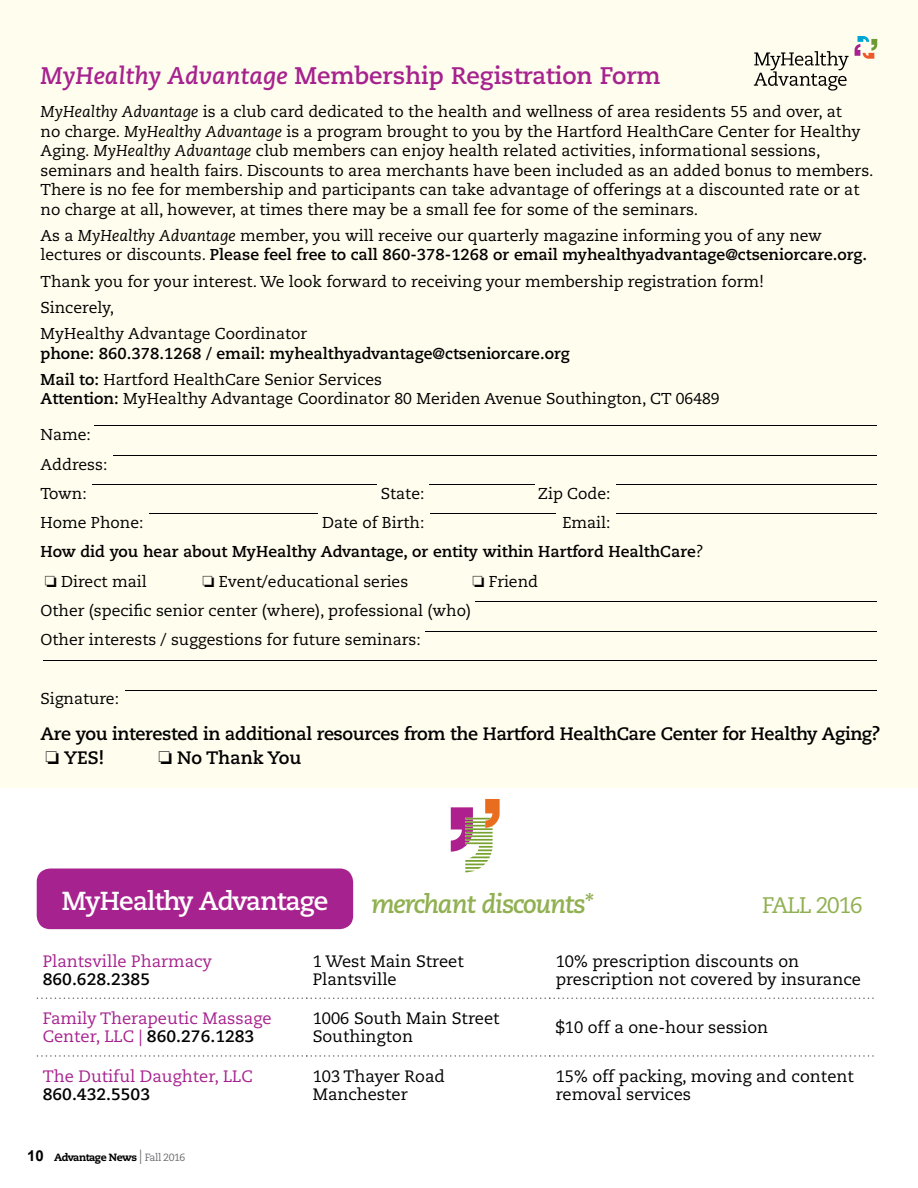
<style>
.page{position:relative;width:918px;height:1188px;background:#fff}
.page>*{position:absolute;margin:0;border:0;box-sizing:border-box;transform-origin:0 0}
.t1{font:700 25.95px "Caecilia LT Std";letter-spacing:-.035em;color:#fff}
.t2{font:italic 700 25.95px "Caecilia LT Std";letter-spacing:-.045em;color:#90b051}
.t3{font:700 24px "Caecilia LT Std";color:#a6228e}
.t4{font:22.5px "Caecilia LT Std";letter-spacing:-.045em;color:#90b051}
.t5{font:700 18px/24px "Caecilia LT Std";letter-spacing:-.02em;color:#000}
.t6{font:700 18px "Caecilia LT Std";color:#000}
.t7{font:16.5px/18px "Caecilia LT Std";color:#000}
.t8{font:16.5px/18px "Caecilia LT Std";color:#a6228e}
.t9{font:700 16.5px "Caecilia LT Std";color:#000}
.t10{font:15.75px/19.5px "Caecilia LT Std";color:#000}
.t11{font:700 15.75px/29.2px "Caecilia LT Std";color:#000}
.t12{font:800 10.5px "Caecilia LT Std";letter-spacing:-.045em;color:#000}
.s1{font-style:italic}
.s2{font-weight:700}
.s3{font-weight:400}
.s4{font-weight:700;color:#000}
.s5{font-family:"Arial";font-weight:700;font-size:15px}
.s6{font-family:"Arial Narrow";font-weight:400;font-size:19.95px;color:#6d6e71}
.s7{font-weight:400;color:#6d6e71}
</style>
<div class="page">
<div style="left:0;top:0;width:918px;height:787px;background:#fffdee"></div>
<svg style="left:37px;top:998px;width:837px;height:1px"></svg>
<svg style="left:37px;top:1055px;width:837px;height:2px"></svg>
<hr style="left:94px;top:425px;width:804px;height:1px;background:#000">
<hr style="left:113px;top:455px;width:787px;height:1px;background:#000">
<hr style="left:92px;top:484px;width:804px;height:1px;background:#000">
<hr style="left:149px;top:513px;width:749px;height:1px;background:#000">
<hr style="left:475px;top:602px;width:423px;height:1px;background:#000">
<hr style="left:426px;top:631px;width:472px;height:1px;background:#000">
<hr style="left:43px;top:660px;width:855px;height:1px;background:#000">
<hr style="left:125px;top:690px;width:773px;height:1px;background:#000">
<div style="left:878px;top:410px;width:33px;height:284px;background:#fffdee"></div>
<div style="left:556px;top:499px;width:60px;height:21px;background:#fffdee"></div>
<div style="left:535px;top:469px;width:81px;height:21px;background:#fffdee"></div>
<div style="left:319px;top:498px;width:111px;height:21px;background:#fffdee"></div>
<div style="left:377px;top:469px;width:52px;height:21px;background:#fffdee"></div>
<svg style="left:754px;top:51px;width:95px;height:40px"></svg>
<svg style="left:855px;top:36px;width:22px;height:23px"></svg>
<div style="left:37px;top:868px;width:316px;height:61px;background:#a6228e;border-radius:13px"></div>
<svg style="left:450px;top:799px;width:50px;height:74px"></svg>
<h2 class="t3" style="left:40px;top:62px;width:622px"><span class="s1">MyHealthy Advantage</span> Membership Registration Form</h2>
<p class="t10" style="left:40px;top:102px;width:835px"><span class="s1">MyHealthy Advantage</span> is a club card dedicated to the health and wellness of area residents 55 and over, at<br>no charge. <span class="s1">MyHealthy Advantage</span> is a program brought to you by the Hartford HealthCare Center for Healthy Aging. <span class="s1">MyHealthy Advantage</span> club members can enjoy health related activities, informational sessions, seminars and health fairs. Discounts to area merchants have been included as an added bonus to members.<br>There is no fee for membership and participants can take advantage of offerings at a discounted rate or at no charge at all, however, at times there may be a small fee for some of the seminars.</p>
<p class="t10" style="left:40px;top:226px;width:828px">As a <span class="s1">MyHealthy Advantage</span> member, you will receive our quarterly magazine informing you of any new lectures or discounts. <span class="s2">Please feel free to call 860-378-1268 or email myhealthyadvantage@ctseniorcare.org.</span></p>
<p class="t10" style="left:40px;top:268px;width:725px;line-height:26.2px">Thank you for your interest. We look forward to receiving your membership registration form!<br>Sincerely,<br>MyHealthy Advantage Coordinator</p>
<p class="t11" style="left:40px;top:340px;width:531px;line-height:26.2px">phone: 860.378.1268 / email: myhealthyadvantage@ctseniorcare.org<br>Mail to: <span class="s3">Hartford HealthCare Senior Services</span></p>
<p class="t10" style="left:40px;top:389px;width:681px"><span class="s2">Attention:</span> MyHealthy Advantage Coordinator 80 Meriden Avenue Southington, CT 06489</p>
<p class="t10" style="left:40px;top:421px;width:68px;line-height:29.2px">Name:<br>Address:<br>Town:</p>
<p class="t10" style="left:381px;top:484px;width:45px">State:</p>
<p class="t10" style="left:538px;top:484px;width:74px">Zip Code:</p>
<p class="t11" style="left:40px;top:508px;width:665px;text-indent:522px"><span class="s3">Email:<br></span>How did you hear about MyHealthy Advantage, or entity within Hartford HealthCare<span class="s3">? </span>❏ <span class="s3">Direct mail</span></p>
<p class="t10" style="left:40px;top:513px;width:105px">Home Phone:</p>
<p class="t10" style="left:322px;top:513px;width:104px">Date of Birth:</p>
<p class="t10" style="left:202px;top:572px;width:207px">❏ Event/educational series</p>
<p class="t10" style="left:472px;top:572px;width:67px">❏ Friend</p>
<p class="t10" style="left:40px;top:596px;width:432px;line-height:29.2px">Other (specific senior center (where), professional (who)<br>Other interests / suggestions for future seminars:</p>
<p class="t10" style="left:40px;top:689px;width:80px">Signature:</p>
<p class="t5" style="left:40px;top:722px;width:842px">Are you interested in additional resources from the Hartford HealthCare Center for Healthy Aging? ❏ YES!</p>
<p class="t6" style="left:159px;top:747px;width:144px">❏ No Thank You</p>
<h1 class="t1" style="left:62px;top:886px;width:268px">MyHealthy Advantage</h1>
<h1 class="t2" style="left:371px;top:888px;width:224px">merchant discounts*</h1>
<h3 class="t4" style="left:762px;top:892px;width:102px">FALL 2016</h3>
<p class="t8" style="left:43px;top:952px;width:171px">Plantsville Pharmacy</p>
<p class="t9" style="left:43px;top:969px;width:109px">860.628.2385</p>
<p class="t7" style="left:313px;top:952px;width:153px">1 West Main Street<br>Plantsville</p>
<p class="t7" style="left:556px;top:952px;width:307px">10% prescription discounts on prescription not covered by insurance</p>
<p class="t8" style="left:43px;top:1010px;width:230px">Family Therapeutic Massage<br>Center, LLC | <span class="s4">860.276.1283</span></p>
<p class="t7" style="left:313px;top:1010px;width:188px">1006 South Main Street<br>Southington</p>
<p class="t7" style="left:556px;top:1019px;width:214px">$10 off a one-hour session</p>
<p class="t8" style="left:43px;top:1068px;width:211px">The Dutiful Daughter, LLC</p>
<p class="t9" style="left:43px;top:1085px;width:109px">860.432.5503</p>
<p class="t7" style="left:313px;top:1068px;width:134px">103 Thayer Road<br>Manchester</p>
<p class="t7" style="left:556px;top:1068px;width:300px">15% off packing, moving and content removal services</p>
<p class="t12" style="left:27px;top:1151px;width:160px"><span class="s5">10</span> Advantage News <span class="s6">I</span> <span class="s7">Fall 2016</span></p>
</div>
